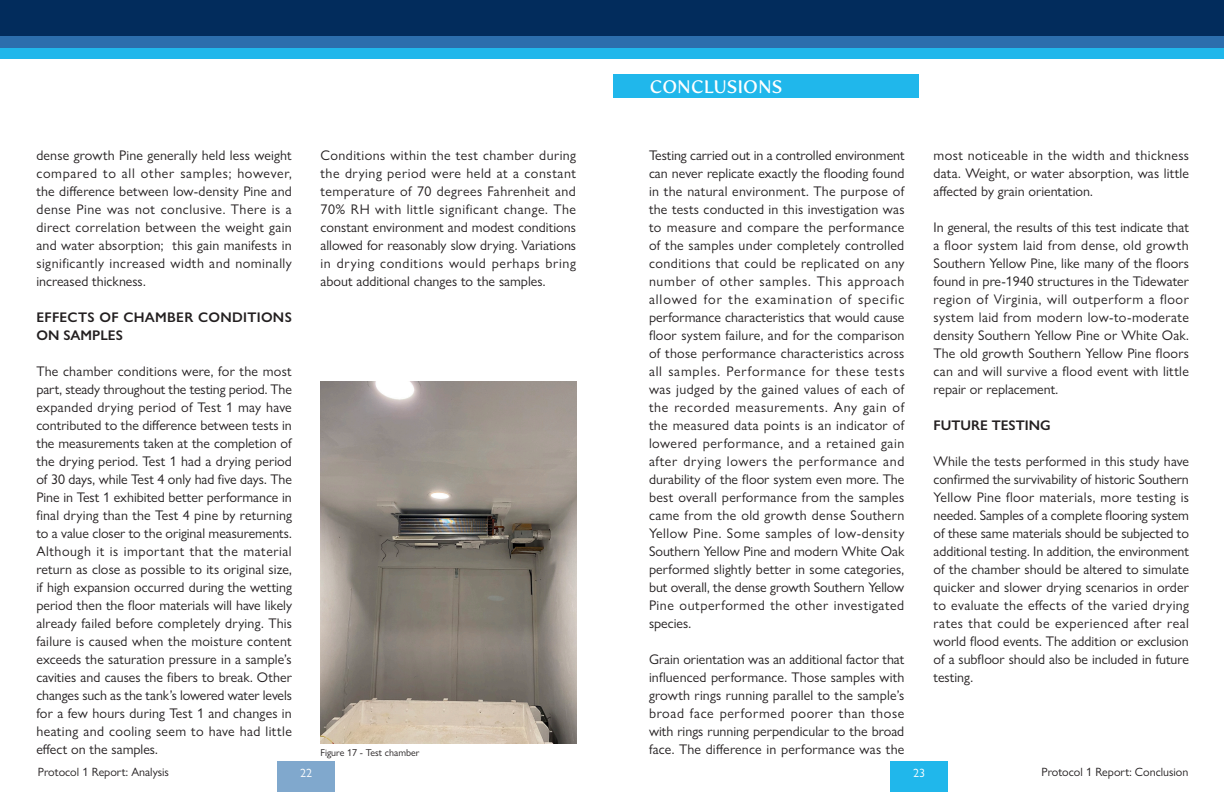
<style>
.page{position:relative;width:1224px;height:792px;background:#fff}
.page>*{position:absolute;margin:0;border:0;box-sizing:border-box;transform-origin:0 0}
.t1{font:18px "Fertigo Pro";color:#fff}
.t2{font:14px/18px "Gill Sans Nova";letter-spacing:.015em;color:#231f20;text-align:justify}
.t3{font:600 14px/18px "Gill Sans Nova";letter-spacing:.02em;color:#231f20}
.t4{font:600 14px "Gill Sans Nova";color:#231f20}
.t5{font:12px "Gill Sans Nova";color:#231f20}
.t6{font:12px "Gill Sans Nova";color:#fff}
.t7{font:10px "Gill Sans Nova";color:#231f20}
</style>
<div class="page">
<div style="left:890px;top:762px;width:58px;height:30px;background:#20b7eb"></div>
<div style="left:0;top:3px;width:1224px;height:56px;background:#20b7eb"></div>
<div style="left:0;top:0;width:1224px;height:48px;background:#2c6ead"></div>
<div style="left:0;top:0;width:1224px;height:36px;background:#022c5c"></div>
<div style="left:277px;top:762px;width:57px;height:30px;background:#80a8cd"></div>
<img style="left:321px;top:382px;width:255px;height:362px">
<div style="left:613px;top:75px;width:306px;height:23px;background:#20b7eb"></div>
<p class="t2" style="left:36px;top:146px;width:257px">dense growth Pine generally held less weight compared to all other samples; however, the difference between low-density Pine and dense Pine was not conclusive. There is a direct correlation between the weight gain and water absorption; this gain manifests in significantly increased width and nominally increased thickness.</p>
<p class="t3" style="left:36px;top:308px;width:257px">EFFECTS OF CHAMBER CONDITIONS<br>ON SAMPLES</p>
<p class="t2" style="left:36px;top:362px;width:257px">The chamber conditions were, for the most part, steady throughout the testing period. The expanded drying period of Test 1 may have contributed to the difference between tests in the measurements taken at the completion of the drying period. Test 1 had a drying period of 30 days, while Test 4 only had five days. The Pine in Test 1 exhibited better performance in final drying than the Test 4 pine by returning to a value closer to the original measurements.<br>Although it is important that the material return as close as possible to its original size, if high expansion occurred during the wetting period then the floor materials will have likely already failed before completely drying. This failure is caused when the moisture content exceeds the saturation pressure in a sample’s cavities and causes the fibers to break. Other changes such as the tank’s lowered water levels for a few hours during Test 1 and changes in heating and cooling seem to have had little effect on the samples.</p>
<p class="t2" style="left:321px;top:146px;width:257px">Conditions within the test chamber during the drying period were held at a constant temperature of 70 degrees Fahrenheit and 70% RH with little significant change. The constant environment and modest conditions allowed for reasonably slow drying. Variations in drying conditions would perhaps bring about additional changes to the samples.</p>
<p class="t7" style="left:321px;top:747px;width:100px">Figure 17 - Test chamber</p>
<p class="t1" style="left:650px;top:77px;width:134px">CONCLUSIONS</p>
<p class="t2" style="left:649px;top:146px;width:257px">Testing carried out in a controlled environment can never replicate exactly the flooding found in the natural environment. The purpose of the tests conducted in this investigation was to measure and compare the performance of the samples under completely controlled conditions that could be replicated on any number of other samples. This approach allowed for the examination of specific performance characteristics that would cause floor system failure, and for the comparison of those performance characteristics across all samples. Performance for these tests was judged by the gained values of each of the recorded measurements. Any gain of the measured data points is an indicator of lowered performance, and a retained gain after drying lowers the performance and durability of the floor system even more. The best overall performance from the samples came from the old growth dense Southern Yellow Pine. Some samples of low-density Southern Yellow Pine and modern White Oak performed slightly better in some categories, but overall, the dense growth Southern Yellow Pine outperformed the other investigated species.</p>
<p class="t2" style="left:649px;top:650px;width:257px">Grain orientation was an additional factor that influenced performance. Those samples with growth rings running parallel to the sample’s broad face performed poorer than those with rings running perpendicular to the broad face. The difference in performance was the</p>
<p class="t2" style="left:934px;top:146px;width:257px">most noticeable in the width and thickness data. Weight, or water absorption, was little affected by grain orientation.</p>
<p class="t2" style="left:934px;top:218px;width:257px">In general, the results of this test indicate that a floor system laid from dense, old growth Southern Yellow Pine, like many of the floors found in pre-1940 structures in the Tidewater region of Virginia, will outperform a floor system laid from modern low-to-moderate density Southern Yellow Pine or White Oak.<br>The old growth Southern Yellow Pine floors can and will survive a flood event with little repair or replacement.</p>
<p class="t4" style="left:934px;top:417px;width:119px">FUTURE TESTING</p>
<p class="t2" style="left:934px;top:452px;width:257px">While the tests performed in this study have confirmed the survivability of historic Southern Yellow Pine floor materials, more testing is needed. Samples of a complete flooring system of these same materials should be subjected to additional testing. In addition, the environment of the chamber should be altered to simulate quicker and slower drying scenarios in order to evaluate the effects of the varied drying rates that could be experienced after real world flood events. The addition or exclusion of a subfloor should also be included in future testing.</p>
<p class="t5" style="left:38px;top:764px;width:133px">Protocol 1 Report: Analysis</p>
<p class="t6" style="left:300px;top:765px;width:13px">22</p>
<p class="t6" style="left:913px;top:765px;width:13px">23</p>
<p class="t5" style="left:1041px;top:764px;width:148px">Protocol 1 Report: Conclusion</p>
</div>
